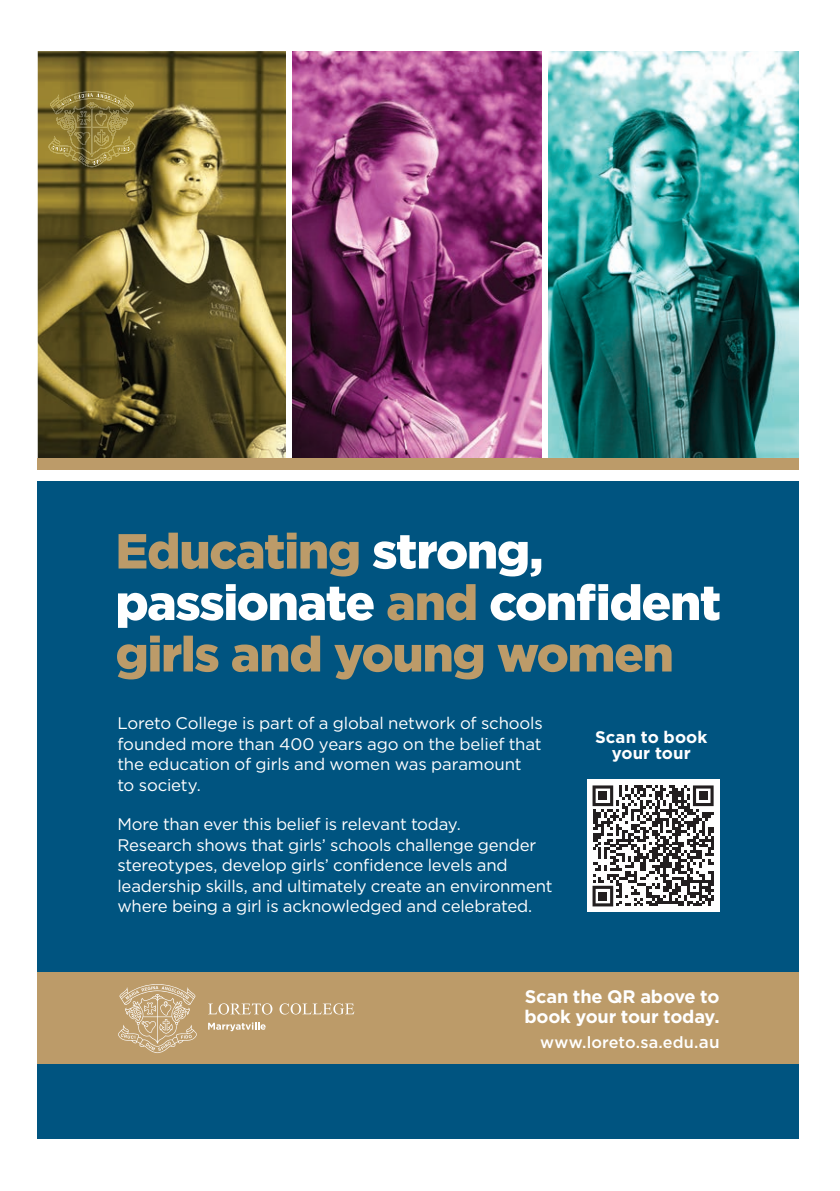
<style>
.page{position:relative;width:840px;height:1191px;background:#fff}
.page>*{position:absolute;margin:0;border:0;box-sizing:border-box;transform-origin:0 0}
.t1{font:700 18.2px/20.4px "Gotham";letter-spacing:-.01em;color:#fff}
.t2{font:16.8px/20.4px "Gotham";letter-spacing:-.015em;color:#fff}
.t3{font:700 16.8px/15.8px "Gotham";letter-spacing:.005em;color:#fff;text-align:center}
.t4{font:500 16.2px "Gotham";letter-spacing:.005em;color:#fff}
.s1{font-size:17px}
</style>
<div class="page">
<img style="left:38px;top:51px;width:760px;height:407px">
<div style="left:38px;top:469px;width:760px;height:670px;background:#005480"></div>
<div style="left:38px;top:972px;width:760px;height:92px;background:#bc9b69"></div>
<svg style="left:117px;top:635px;width:554px;height:44px"></svg>
<svg style="left:490px;top:584px;width:229px;height:36px"></svg>
<svg style="left:387px;top:584px;width:88px;height:36px"></svg>
<svg style="left:118px;top:584px;width:255px;height:44px"></svg>
<svg style="left:372px;top:535px;width:169px;height:41px"></svg>
<svg style="left:118px;top:532px;width:240px;height:44px"></svg>
<svg style="left:208px;top:1022px;width:57px;height:9px"></svg>
<svg style="left:118px;top:984px;width:79px;height:69px"></svg>
<svg style="left:208px;top:1003px;width:64px;height:11px"></svg>
<svg style="left:279px;top:1003px;width:75px;height:11px"></svg>
<div style="left:586px;top:779px;width:133px;height:133px;background:#fff"></div>
<svg style="left:592px;top:785px;width:121px;height:121px"></svg>
<div style="left:598px;top:791px;width:9px;height:9px;background:#231f20"></div>
<div style="left:698px;top:791px;width:9px;height:9px;background:#231f20"></div>
<div style="left:598px;top:891px;width:9px;height:9px;background:#231f20"></div>
<img style="left:56px;top:114px;width:47px;height:22px">
<img style="left:49px;top:91px;width:85px;height:23px">
<img style="left:77px;top:111px;width:13px;height:14px">
<img style="left:49px;top:136px;width:86px;height:31px">
<svg style="left:118px;top:147px;width:11px;height:4px"></svg>
<img style="left:94px;top:130px;width:15px;height:16px">
<img style="left:95px;top:110px;width:12px;height:16px">
<img style="left:74px;top:132px;width:16px;height:13px">
<svg style="left:56px;top:93px;width:71px;height:15px"></svg>
<svg style="left:79px;top:155px;width:28px;height:10px"></svg>
<div style="left:286px;top:51px;width:5px;height:418px;background:#fff"></div>
<div style="left:542px;top:51px;width:5px;height:418px;background:#fff"></div>
<div style="left:38px;top:469px;width:760px;height:12px;background:#fff"></div>
<div style="left:38px;top:458px;width:760px;height:11px;background:#bc9b69"></div>
<p class="t2" style="left:117px;top:712px;width:426px">Loreto College is part of a global network of schools founded more than 400 years ago on the belief that the education of girls and women was paramount to society.</p>
<p class="t2" style="left:117px;top:814px;width:436px">More than ever this belief is relevant today.<br>Research shows that girls’ schools challenge gender stereotypes, develop girls’ confidence levels and leadership skills, and ultimately create an environment where being a girl is acknowledged and celebrated.</p>
<p class="t3" style="left:594px;top:729px;width:114px">Scan to book your tour</p>
<p class="t1" style="left:524px;top:986px;width:196px">Scan the QR above to book your tour today.</p>
<p class="t4" style="left:540px;top:1031px;width:181px">www.loreto.sa.edu.<span class="s1">au</span></p>
</div>
